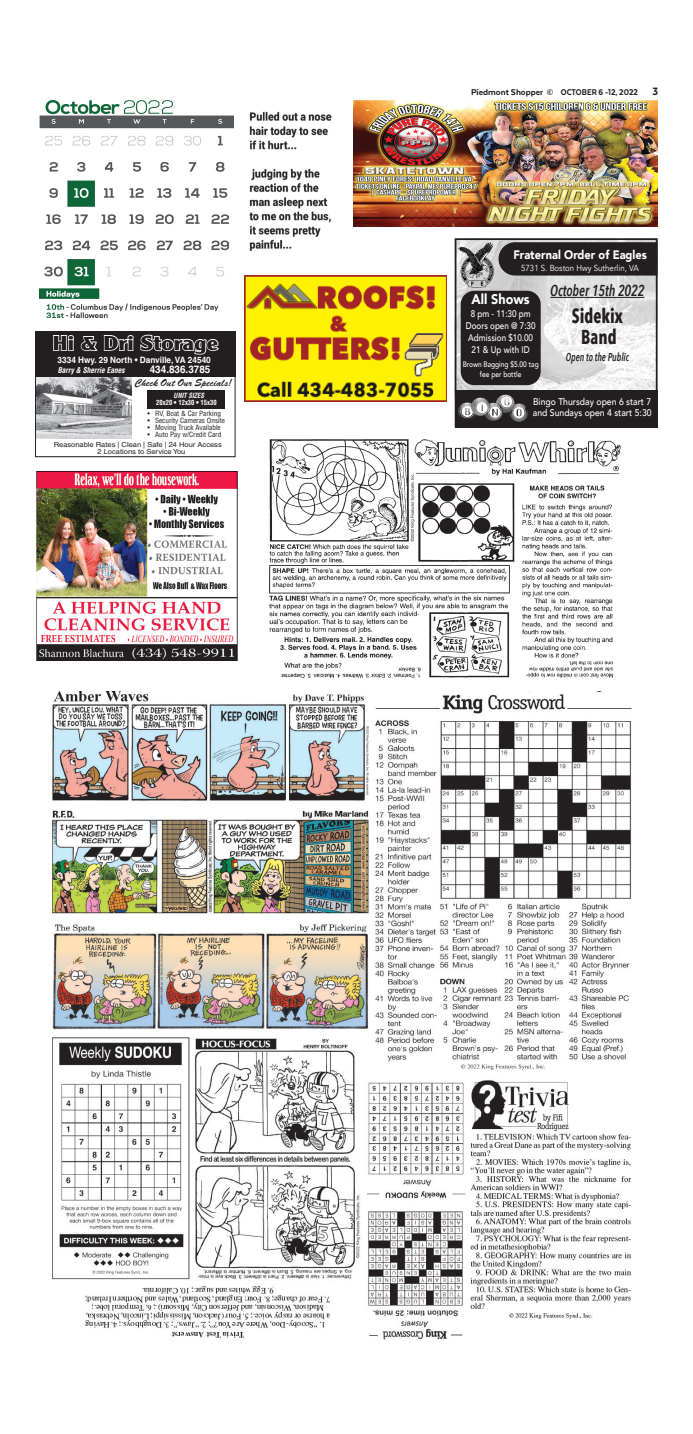
<style>
.page{position:relative;width:693px;height:1434px;background:#fff}
.page>*{position:absolute;margin:0;border:0;box-sizing:border-box;transform-origin:0 0}
.t1{font:21px "Clearface Gothic Bold DTC";color:#231f20;scale:1.18 1}
.t2{font:700 20.12px/21px "Avenir Next Condensed";color:#231f20;text-align:center;scale:.85 1}
.t3{font:italic 600 15.75px "Avenir Next Condensed";color:#231f20;scale:.85 1}
.t4{font:900 14px "Avenir";color:#fff;scale:.9 1}
.t5{font:900 12.25px "Avenir";color:#fff;scale:.9 1}
.t6{font:italic 600 11.38px "Avenir Next Condensed";color:#231f20;scale:.81 1}
.t7{font:10.5px/13.1px "Brush Script DTC";color:#231f20;scale:.94 1}
.t8{font:500 9.62px/12.2px "Avenir";color:#fff;text-align:center;scale:.84 1}
.t9{font:500 9.62px/10.5px "Avenir";color:#fff;scale:.9 1}
.t10{font:800 9.62px "Texta";color:#231f20}
.t11{font:700 8.75px "Helvetica";color:#fff;scale:.94 1}
.t12{font:8.75px "Avenir";color:#fff;scale:.9 1}
.t13{font:500 7.88px/10.5px "Avenir";color:#fff;text-align:center;scale:.84 1}
.t14{font:italic 700 condensed 7.88px "Helvetica";color:#fff;scale:.94 1}
.t15{font:condensed 7px "Helvetica";color:#231f20;scale:1.04 1}
.t16{font:7px/7px "Helvetica";color:#231f20;scale:1.07 1}
.t17{font:700 condensed 7px/7px "Helvetica";color:#fff;scale:.94 1}
.s1{font-style:italic}
.s2{font-family:"Helvetica";font-weight:700;color:#fff}
.s3{font-size:12.25px}
</style>
<div class="page">
<img style="left:37px;top:377px;width:95px;height:61px">
<div style="left:35px;top:331px;width:200px;height:46px;background:#231f20"></div>
<svg style="left:52px;top:334px;width:167px;height:21px"></svg>
<div style="left:148px;top:389px;width:77px;height:19px;background:#231f20"></div>
<div style="left:35px;top:331px;width:200px;height:126px;border:1px solid #231f20"></div>
<img style="left:36px;top:471px;width:202px;height:189px">
<img style="left:39px;top:100px;width:194px;height:217px">
<img style="left:52px;top:691px;width:580px;height:649px">
<img style="left:458px;top:241px;width:197px;height:149px">
<div style="left:455px;top:238px;width:203px;height:189px;border:2px solid #231f20"></div>
<div style="left:461px;top:291px;width:80px;height:94px;background:#231f20;border-radius:14px"></div>
<div style="left:455px;top:390px;width:203px;height:37px;background:#231f20"></div>
<svg style="left:458px;top:394px;width:70px;height:27px"></svg>
<svg style="left:458px;top:242px;width:200px;height:46px;background:#656364"></svg>
<hr style="left:550px;top:297px;width:94px;height:1px;background:#231f20">
<img style="left:354px;top:100px;width:304px;height:126px">
<img style="left:244px;top:275px;width:202px;height:126px">
<img style="left:269px;top:439px;width:352px;height:239px">
<img style="left:249px;top:111px;width:83px;height:140px">
<p class="t1" style="left:52px;top:331px;width:142px">Hi &amp; Dri Storage</p>
<p class="t11" style="left:58px;top:354px;width:165px">3334 Hwy. 29 North • Danville, VA 24540</p>
<p class="t17" style="left:156px;top:392px;width:66px;text-indent:17px"><span class="s1">Unit SizeS<br></span>20x20 • 12x30 • 15x30</p>
<p class="t15" style="left:148px;top:409px;width:72px">• RV, Boat &amp; Car Parking</p>
<p class="t15" style="left:148px;top:416px;width:76px">• Security Cameras Onsite</p>
<p class="t15" style="left:148px;top:423px;width:72px">• Moving Truck Available</p>
<p class="t15" style="left:148px;top:430px;width:72px">• Auto Pay w/Credit Card</p>
<p class="t7" style="left:135px;top:363px;width:104px;text-indent:15px"><span class="s2">434.836.3785<br></span>Check Out Our Specials!</p>
<p class="t14" style="left:58px;top:365px;width:73px">Barry &amp; Sherrie eanes</p>
<p class="t16" style="left:98px;top:441px;width:118px;text-indent:-44px">Reasonable Rates | Clean | Safe | 24 Hour Access<br>2 Locations to Service You</p>
<h3 class="t10" style="left:471px;top:87px;width:188px">Piedmont Shopper © OCTOBER 6 -12, 2022 <span class="s3">3</span></h3>
<p class="t5" style="left:513px;top:244px;width:150px">Fraternal Order of Eagles</p>
<p class="t12" style="left:521px;top:262px;width:132px">5731 S. Boston Hwy Sutherlin, VA</p>
<p class="t4" style="left:472px;top:287px;width:66px">All Shows</p>
<p class="t8" style="left:466px;top:307px;width:85px">8 pm - 11:30 pm<br>Doors open @ 7:30<br>Admission $10.00<br>21 &amp; Up with ID</p>
<p class="t13" style="left:463px;top:358px;width:92px">Brown Bagging $5.00 tag fee per bottle</p>
<p class="t3" style="left:550px;top:281px;width:112px">October 15th 2022</p>
<p class="t2" style="left:572px;top:305px;width:62px">Sidekix<br>Band</p>
<p class="t6" style="left:566px;top:350px;width:80px">Open to the Public</p>
<p class="t9" style="left:533px;top:396px;width:133px">Bingo Thursday open 6 start 7 and Sundays open 4 start 5:30</p>
</div>
